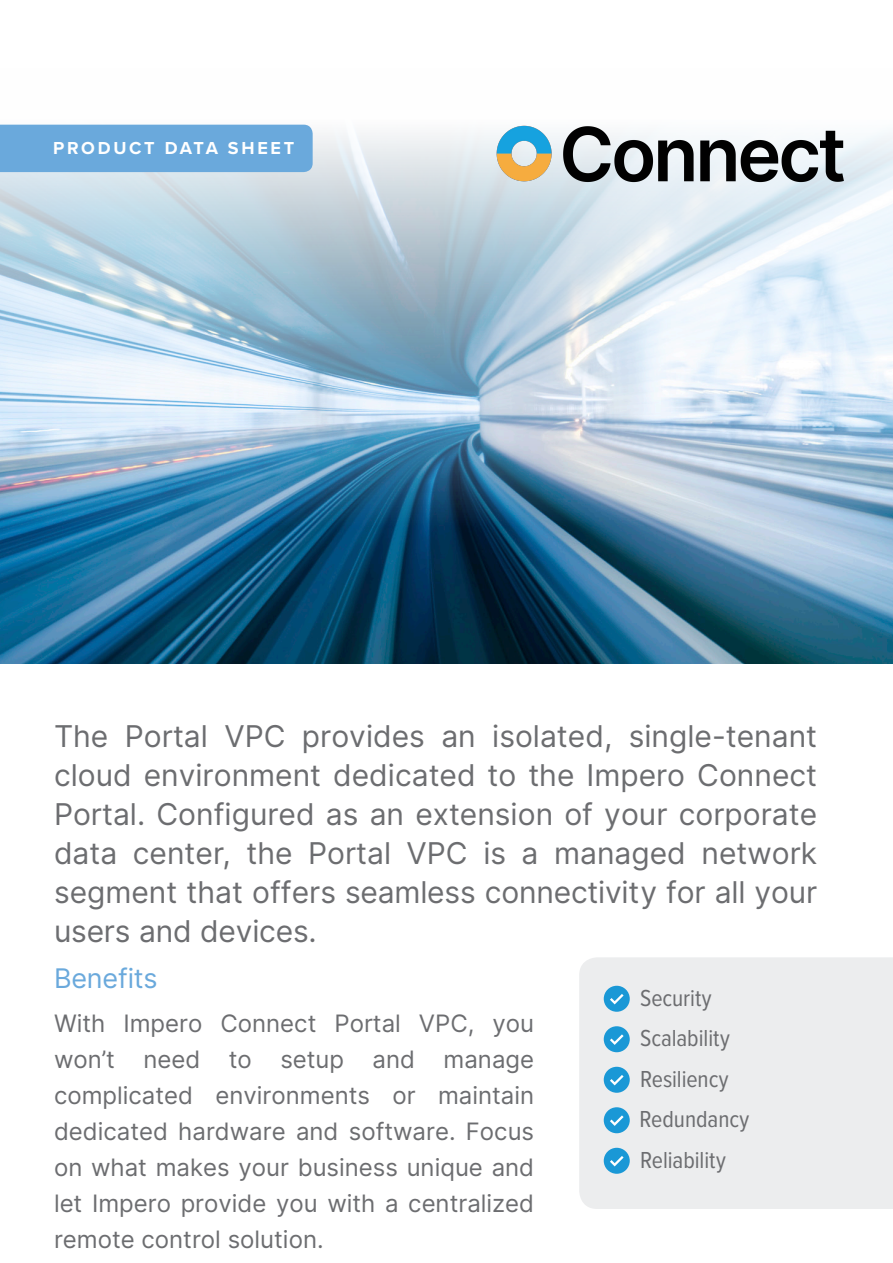
<style>
.page{position:relative;width:893px;height:1263px;background:#fff}
.page>*{position:absolute;margin:0;border:0;box-sizing:border-box;transform-origin:0 0}
.t1{font:30px/39px "Inter";letter-spacing:-.005em;color:#6c6d70;text-align:justify}
.t2{font:27px "Inter";letter-spacing:-.005em;color:#6aa9dc}
.t3{font:24px/36px "Inter";color:#6c6d70;text-align:justify}
.t4{font:24px "Proxima Nova Cond";letter-spacing:-.005em;color:#6c6d70}
.t5{font:700 18px "Proxima Nova";letter-spacing:.15em;color:#fff}
</style>
<div class="page">
<div style="left:579px;top:957px;width:314px;height:252px;background:#ecedee"></div>
<img style="left:0;top:124px;width:893px;height:540px">
<div style="left:0;top:125px;width:313px;height:47px;background:#6aa9dc"></div>
<div style="left:604px;top:986px;width:26px;height:26px;background:#1a98d6;border-radius:50%"></div>
<svg style="left:610px;top:994px;width:14px;height:10px"></svg>
<div style="left:604px;top:1026px;width:26px;height:26px;background:#1a98d6;border-radius:50%"></div>
<svg style="left:610px;top:1034px;width:14px;height:11px"></svg>
<div style="left:604px;top:1067px;width:26px;height:26px;background:#1a98d6;border-radius:50%"></div>
<svg style="left:610px;top:1075px;width:14px;height:10px"></svg>
<div style="left:604px;top:1107px;width:26px;height:26px;background:#1a98d6;border-radius:50%"></div>
<svg style="left:610px;top:1115px;width:14px;height:11px"></svg>
<div style="left:604px;top:1148px;width:26px;height:26px;background:#1a98d6;border-radius:50%"></div>
<svg style="left:610px;top:1156px;width:14px;height:10px"></svg>
<img style="left:483px;top:124px;width:377px;height:72px">
<p class="t5" style="left:53px;top:134px;width:243px">PRODUCT DATA SHEET</p>
<h1 class="t1" style="left:54px;top:716px;width:765px">The Portal VPC provides an isolated, single-tenant cloud environment dedicated to the Impero Connect Portal. Configured as an extension of your corporate data center, the Portal VPC is a managed network segment that offers seamless connectivity for all your users and devices.</h1>
<h1 class="t2" style="left:54px;top:958px;width:105px">Benefits</h1>
<h1 class="t3" style="left:54px;top:1004px;width:482px">With Impero Connect Portal VPC, you won’t need to setup and manage complicated environments or maintain dedicated hardware and software. Focus on what makes your business unique and let Impero provide you with a centralized remote control solution.</h1>
<h1 class="t4" style="left:640px;top:980px;width:73px">Security</h1>
<h1 class="t4" style="left:640px;top:1020px;width:91px">Scalability</h1>
<h1 class="t4" style="left:640px;top:1061px;width:90px">Resiliency</h1>
<h1 class="t4" style="left:639px;top:1101px;width:111px">Redundancy</h1>
<h1 class="t4" style="left:640px;top:1142px;width:87px">Reliability</h1>
</div>
